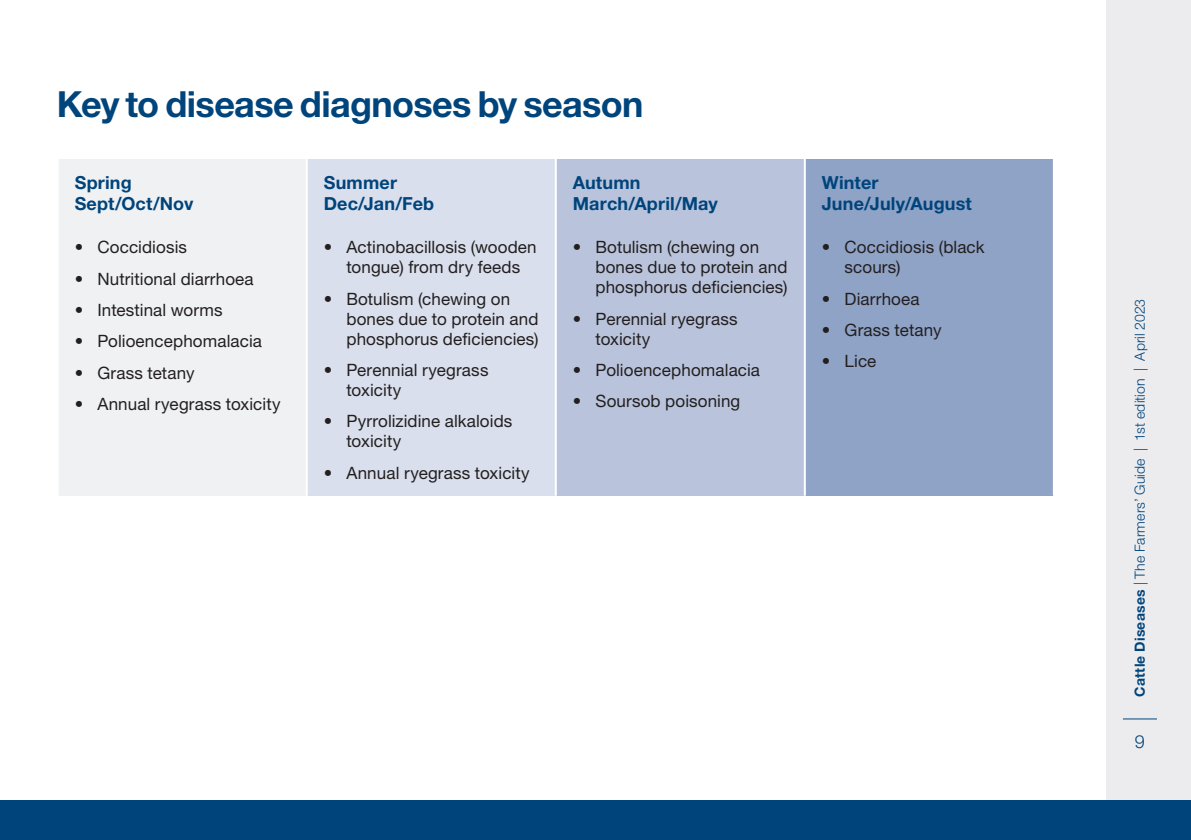
<style>
.page{position:relative;width:1191px;height:840px;background:#fff}
.page>*{position:absolute;margin:0;border:0;box-sizing:border-box;transform-origin:0 0}
.PIRSA_Heading{font:700 36px "Helvetica Neue LT Std";letter-spacing:-.015em;color:#00447c}
.Table_Heading{font:700 18px/21.6px "Helvetica Neue LT Std";letter-spacing:.01em;color:#00447c}
.t1{font:300 18px "Helvetica Neue LT Std";color:#00447c}
.t2{font:17px/20px "Helvetica Neue LT Std";letter-spacing:.005em;color:#231f20}
.t3{font:300 14px "Helvetica Neue LT Std";letter-spacing:.01em;color:#00447c}
.s1{font-weight:700}
</style>
<div class="page">
<div style="left:1106px;top:0;width:85px;height:839px;background:#ececee"></div>
<hr style="left:1123px;top:718px;width:34px;height:1px;background:#00447c">
<div style="left:58px;top:159px;width:249px;height:336px;background:#f0f1f2"></div>
<div style="left:307px;top:159px;width:249px;height:336px;background:#d9dfec"></div>
<div style="left:556px;top:159px;width:249px;height:336px;background:#b9c4dc"></div>
<div style="left:805px;top:159px;width:248px;height:336px;background:#8fa3c6"></div>
<hr style="left:57px;top:159px;width:2px;height:336px;background:#fff">
<hr style="left:306px;top:159px;width:2px;height:336px;background:#fff">
<hr style="left:555px;top:159px;width:2px;height:336px;background:#fff">
<hr style="left:804px;top:159px;width:2px;height:336px;background:#fff">
<hr style="left:1052px;top:159px;width:2px;height:336px;background:#fff">
<div style="left:0;top:799px;width:1191px;height:40px;background:#00447c"></div>
<p class="PIRSA_Heading" style="left:57px;top:81px;width:588px">Key to disease diagnoses by season</p>
<p class="Table_Heading" style="left:75px;top:171px;width:120px">Spring<br>Sept/Oct/Nov</p>
<p class="t2" style="left:75px;top:237px;width:114px">• Coccidiosis</p>
<p class="t2" style="left:75px;top:268px;width:180px">• Nutritional diarrhoea</p>
<p class="t2" style="left:75px;top:299px;width:149px">• Intestinal worms</p>
<p class="t2" style="left:75px;top:331px;width:189px">• Polioencephomalacia</p>
<p class="t2" style="left:75px;top:362px;width:121px">• Grass tetany</p>
<p class="t2" style="left:75px;top:393px;width:207px">• Annual ryegrass toxicity</p>
<p class="Table_Heading" style="left:324px;top:171px;width:112px">Summer<br>Dec/Jan/Feb</p>
<p class="t2" style="left:324px;top:237px;width:214px;text-align:center">• Actinobacillosis (wooden tongue) from dry feeds</p>
<p class="t2" style="left:346px;top:288px;width:194px;text-indent:-23px">• Botulism (chewing on bones due to protein and phosphorus deficiencies)</p>
<p class="t2" style="left:346px;top:359px;width:144px;text-indent:-23px">• Perennial ryegrass toxicity</p>
<p class="t2" style="left:346px;top:411px;width:167px;text-indent:-23px">• Pyrrolizidine alkaloids toxicity</p>
<p class="t2" style="left:324px;top:462px;width:207px">• Annual ryegrass toxicity</p>
<p class="Table_Heading" style="left:573px;top:171px;width:147px">Autumn<br>March/April/May</p>
<p class="t2" style="left:595px;top:237px;width:194px;text-indent:-23px">• Botulism (chewing on bones due to protein and phosphorus deficiencies)</p>
<p class="t2" style="left:595px;top:308px;width:144px;text-indent:-23px">• Perennial ryegrass toxicity</p>
<p class="t2" style="left:573px;top:359px;width:189px">• Polioencephomalacia</p>
<p class="t2" style="left:573px;top:391px;width:169px">• Soursob poisoning</p>
<p class="Table_Heading" style="left:822px;top:171px;width:152px">Winter<br>June/July/August</p>
<p class="t2" style="left:844px;top:237px;width:142px;text-indent:-23px">• Coccidiosis (black scours)</p>
<p class="t2" style="left:822px;top:288px;width:99px">• Diarrhoea</p>
<p class="t2" style="left:822px;top:319px;width:121px">• Grass tetany</p>
<p class="t2" style="left:822px;top:351px;width:56px">• Lice</p>
<p class="t3" style="left:1131px;top:696px;width:399px;rotate:-90deg"><span class="s1">Cattle Diseases</span> | The Farmers’ Guide | 1st edition | April 2023</p>
<p class="t1" style="left:1135px;top:730px;width:12px">9</p>
</div>
